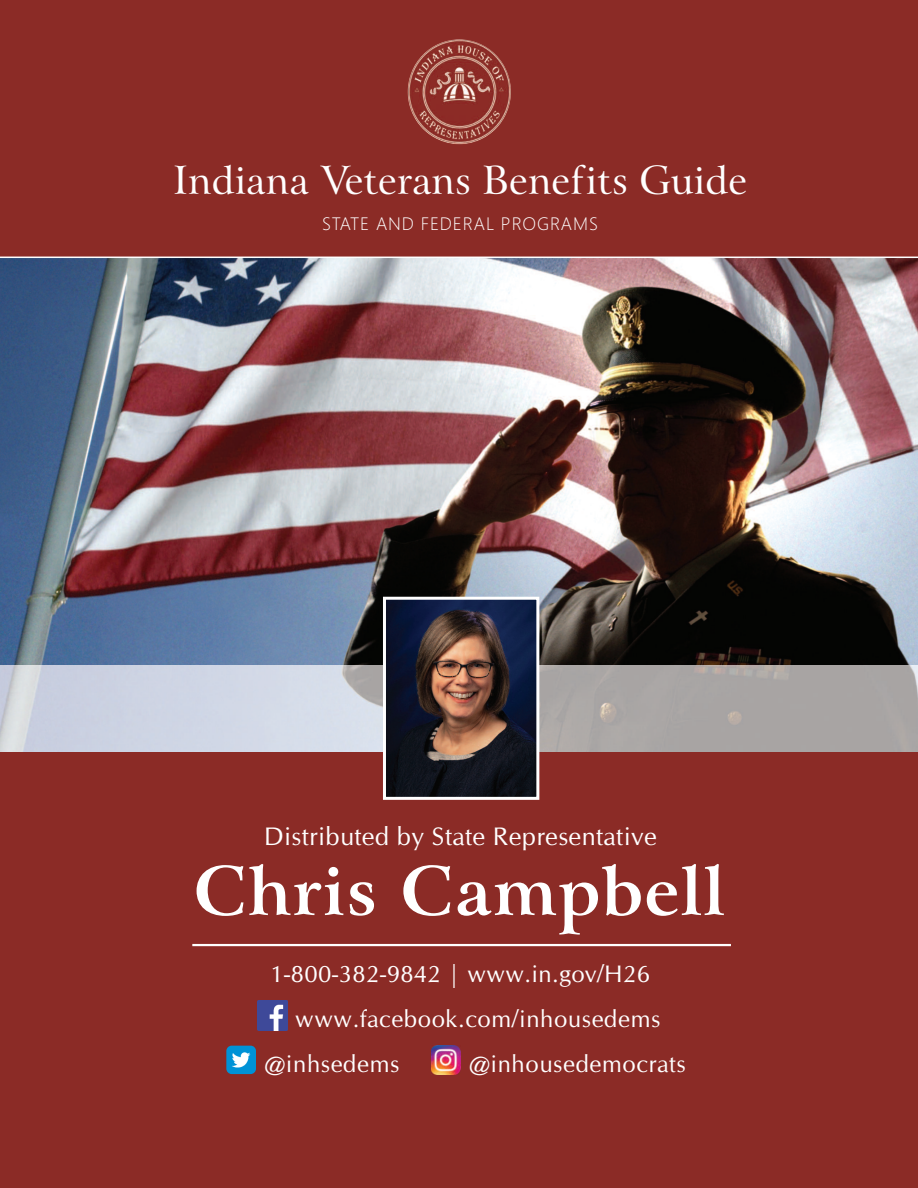
<style>
.page{position:relative;width:918px;height:1188px;background:#fff}
.page>*{position:absolute;margin:0;border:0;box-sizing:border-box;transform-origin:0 0}
.t1{font:700 67.5px "Arrus BT";letter-spacing:.015em;color:#fff}
.t2{font:39px "Arrus BT";color:#fff}
.t3{font:25.5px "CG Omega";letter-spacing:.015em;color:#fff}
.t4{font:24px "CG Omega";letter-spacing:.025em;color:#fff}
.t5{font:300 18px "Segoe UI";letter-spacing:.05em;color:#fff}
</style>
<div class="page">
<div style="left:0;top:0;width:918px;height:643px;background:#8b2b26"></div>
<img style="left:0;top:257px;width:918px;height:409px">
<img style="left:0;top:666px;width:918px;height:87px">
<div style="left:0;top:753px;width:918px;height:435px;background:#8b2b26"></div>
<img style="left:408px;top:39px;width:103px;height:105px">
<img style="left:227px;top:1046px;width:28px;height:28px;border-radius:5px">
<img style="left:258px;top:1000px;width:29px;height:30px">
<img style="left:432px;top:1046px;width:28px;height:28px">
<hr style="left:192px;top:944px;width:539px;height:2px;background:#fff">
<img style="left:387px;top:601px;width:148px;height:195px">
<div style="left:383px;top:597px;width:156px;height:203px;border:3px solid #fff"></div>
<h2 class="t2" style="left:173px;top:158px;width:575px">Indiana Veterans Benefits Guide</h2>
<p class="t5" style="left:322px;top:213px;width:277px">STATE AND FEDERAL PROGRAMS</p>
<p class="t3" style="left:264px;top:821px;width:394px">Distributed by State Representative</p>
<h1 class="t1" style="left:194px;top:852px;width:533px">Chris Campbell</h1>
<p class="t4" style="left:270px;top:959px;width:381px">1-800-382-9842 | www.in.gov/H26</p>
<p class="t4" style="left:295px;top:1005px;width:367px">www.facebook.com/inhousedems</p>
<p class="t4" style="left:264px;top:1049px;width:137px">@inhsedems</p>
<p class="t4" style="left:469px;top:1049px;width:219px">@inhousedemocrats</p>
</div>
